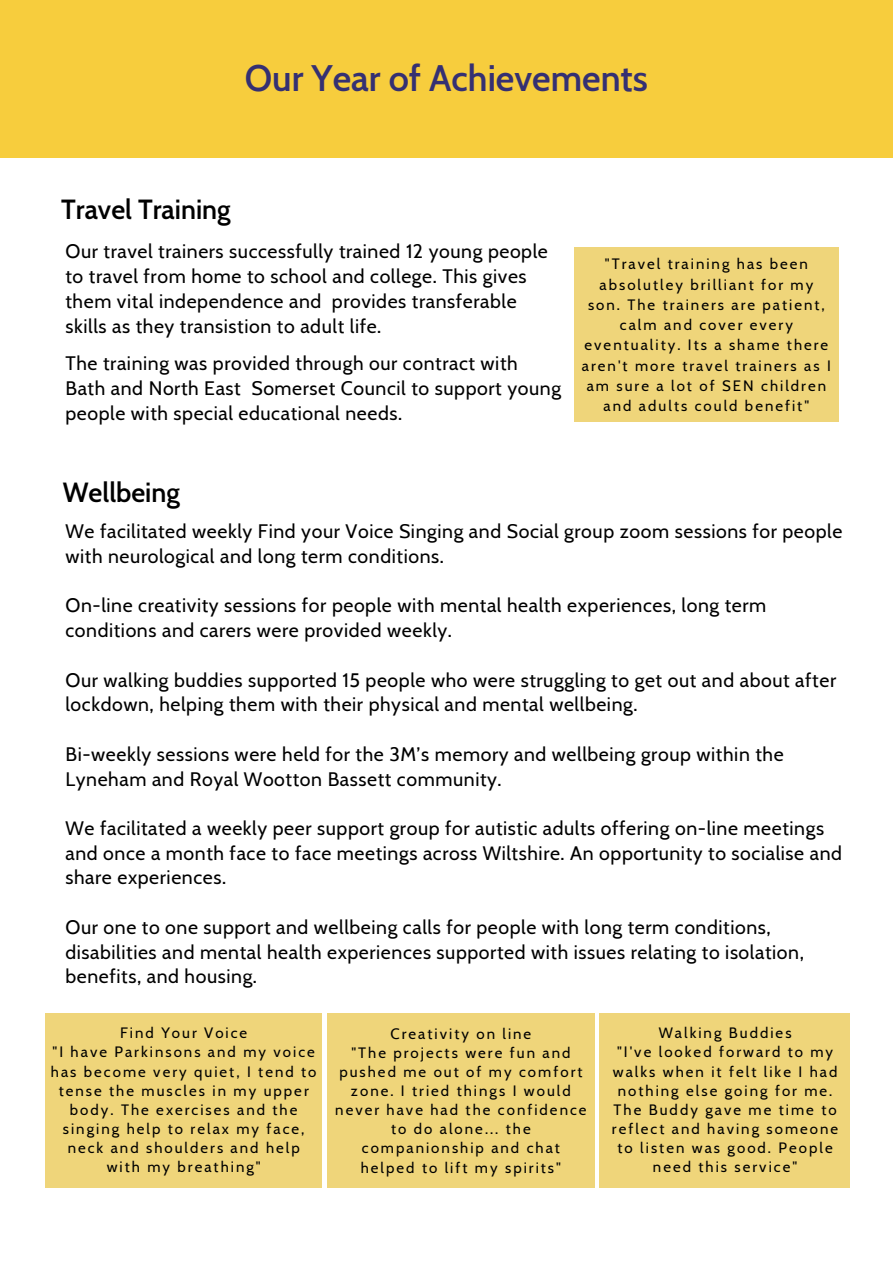
<style>
.page{position:relative;width:893px;height:1264px;background:#fff}
.page>*{position:absolute;margin:0;border:0;box-sizing:border-box;transform-origin:0 0}
.t1{font:600 36px "Cabin";color:#353072}
.t2{font:600 27px "Cabin";color:#000}
.t3{font:19.5px/24.8px "Cabin";letter-spacing:.03em;color:#000}
.t4{font:15px/19px "Cabin";letter-spacing:.135em;color:#000;text-align:center}
</style>
<div class="page">
<div style="left:0;top:0;width:892px;height:157px;background:#f7cd3d"></div>
<div style="left:327px;top:1012px;width:267px;height:175px;background:#efd57a"></div>
<div style="left:574px;top:247px;width:264px;height:174px;background:#efd57a"></div>
<div style="left:599px;top:1012px;width:251px;height:175px;background:#efd57a"></div>
<div style="left:45px;top:1012px;width:277px;height:175px;background:#efd57a"></div>
<h1 class="t1" style="left:245px;top:56px;width:405px">Our Year of Achievements</h1>
<h2 class="t2" style="left:61px;top:193px;width:171px">Travel Training</h2>
<p class="t3" style="left:65px;top:239px;width:484px">Our travel trainers successfully trained 12 young people to travel from home to school and college. This gives them vital independence and provides transferable skills as they transistion to adult life.</p>
<p class="t3" style="left:65px;top:351px;width:497px">The training was provided through our contract with<br>Bath and North East Somerset Council to support young people with special educational needs.</p>
<p class="t4" style="left:582px;top:254px;width:250px;line-height:20.2px">"Travel training has been absolutley brilliant for my son. The trainers are patient, calm and cover every eventuality. Its a shame there aren't more travel trainers as I am sure a lot of SEN children and adults could benefit"</p>
<h2 class="t2" style="left:63px;top:476px;width:119px">Wellbeing</h2>
<p class="t3" style="left:65px;top:518px;width:778px">We facilitated weekly Find your Voice Singing and Social group zoom sessions for people with neurological and long term conditions.</p>
<p class="t3" style="left:65px;top:593px;width:702px">On-line creativity sessions for people with mental health experiences, long term conditions and carers were provided weekly.</p>
<p class="t3" style="left:65px;top:667px;width:772px">Our walking buddies supported 15 people who were struggling to get out and about after lockdown, helping them with their physical and mental wellbeing.</p>
<p class="t3" style="left:65px;top:741px;width:719px">Bi-weekly sessions were held for the 3M’s memory and wellbeing group within the<br>Lyneham and Royal Wootton Bassett community.</p>
<p class="t3" style="left:65px;top:815px;width:778px">We facilitated a weekly peer support group for autistic adults offering on-line meetings and once a month face to face meetings across Wiltshire. An opportunity to socialise and share experiences.</p>
<p class="t3" style="left:65px;top:914px;width:740px">Our one to one support and wellbeing calls for people with long term conditions, disabilities and mental health experiences supported with issues relating to isolation, benefits, and housing.</p>
<p class="t4" style="left:335px;top:1023px;width:253px">Creativity on line<br>"The projects were fun and pushed me out of my comfort zone. I tried things I would never have had the confidence to do alone... the companionship and chat helped to lift my spirits"</p>
<p class="t4" style="left:51px;top:1023px;width:267px">Find Your Voice<br>"I have Parkinsons and my voice has become very quiet, I tend to tense the muscles in my upper body. The exercises and the singing help to relax my face, neck and shoulders and help with my breathing"</p>
<p class="t4" style="left:612px;top:1023px;width:228px">Walking Buddies<br>"I've looked forward to my walks when it felt like I had nothing else going for me.<br>The Buddy gave me time to reflect and having someone to listen was good. People need this service"</p>
</div>
